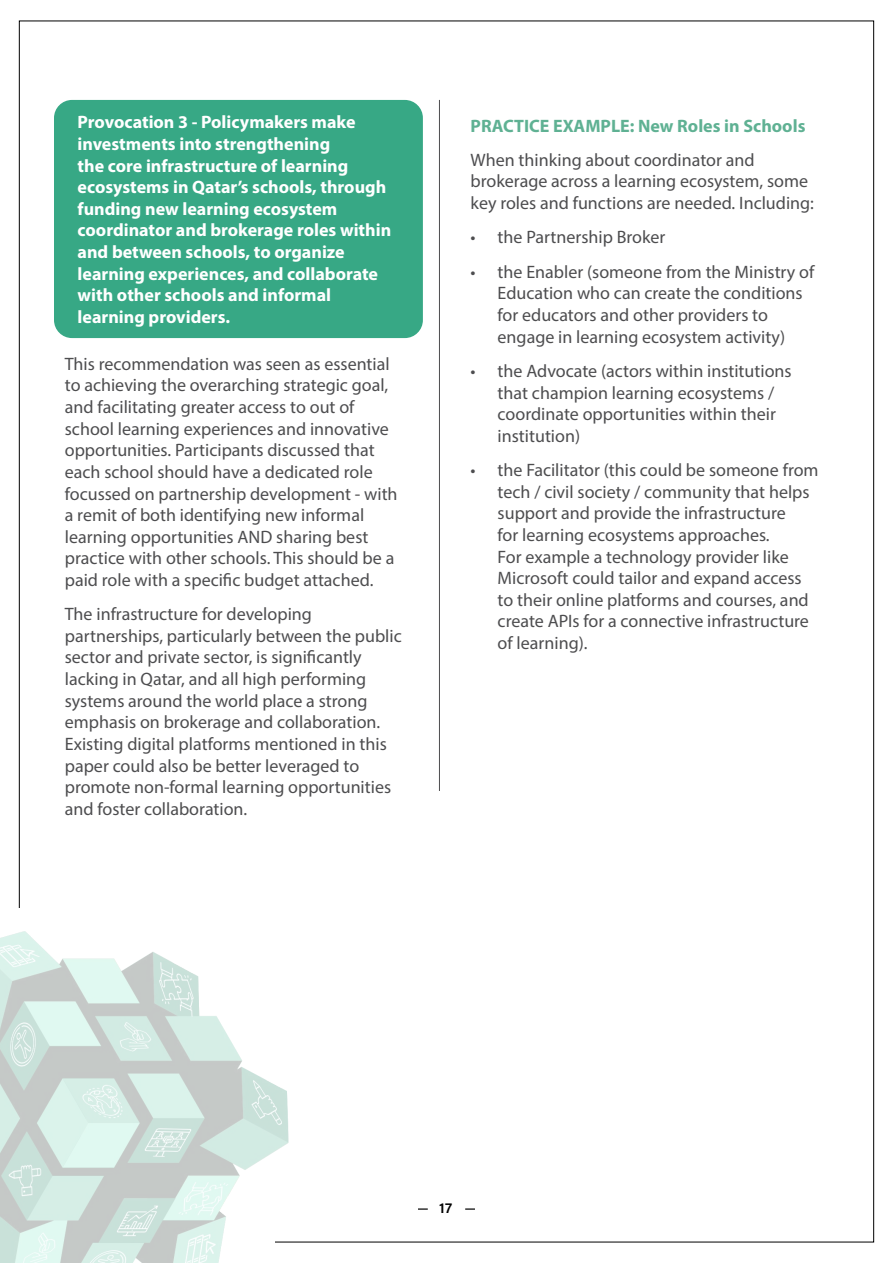
<style>
.page{position:relative;width:893px;height:1263px;background:#fff}
.page>*{position:absolute;margin:0;border:0;box-sizing:border-box;transform-origin:0 0}
.t1{font:18px/21.6px "Myriad Pro";color:#4d4d4f}
.t2{font:700 18px/21.6px "Myriad Pro";color:#fff}
.t3{font:700 18px "Myriad Pro";color:#5fb193}
.t4{font:14.55px "Acumin Variable Concept";color:#000}
</style>
<div class="page">
<svg style="left:418px;top:1208px;width:10px;height:2px"></svg>
<svg style="left:465px;top:1208px;width:10px;height:2px"></svg>
<div style="left:54px;top:100px;width:369px;height:238px;background:#37a885;border-radius:18px"></div>
<hr style="left:439px;top:100px;width:1px;height:691px;background:#4d4d4f">
<img style="left:0;top:931px;width:340px;height:332px">
<p class="t2" style="left:78px;top:111px;width:315px">Provocation 3 - Policymakers make investments into strengthening<br>the core infrastructure of learning ecosystems in Qatar’s schools, through funding new learning ecosystem coordinator and brokerage roles within and between schools, to organize learning experiences, and collaborate with other schools and informal learning providers.</p>
<p class="t1" style="left:65px;top:353px;width:334px">This recommendation was seen as essential to achieving the overarching strategic goal, and facilitating greater access to out of school learning experiences and innovative opportunities. Participants discussed that each school should have a dedicated role focussed on partnership development - with a remit of both identifying new informal learning opportunities AND sharing best practice with other schools. This should be a paid role with a specific budget attached.</p>
<p class="t1" style="left:65px;top:603px;width:338px">The infrastructure for developing partnerships, particularly between the public sector and private sector, is significantly lacking in Qatar, and all high performing systems around the world place a strong emphasis on brokerage and collaboration.<br>Existing digital platforms mentioned in this paper could also be better leveraged to promote non-formal learning opportunities and foster collaboration.</p>
<p class="t3" style="left:471px;top:114px;width:336px">PRACTICE EXAMPLE: New Roles in Schools</p>
<p class="t1" style="left:471px;top:149px;width:345px">When thinking about coordinator and brokerage across a learning ecosystem, some key roles and functions are needed. Including:</p>
<p class="t1" style="left:471px;top:226px;width:196px">• the Partnership Broker</p>
<p class="t1" style="left:498px;top:261px;width:318px;text-indent:-27px">• the Enabler (someone from the Ministry of Education who can create the conditions for educators and other providers to engage in learning ecosystem activity)</p>
<p class="t1" style="left:498px;top:360px;width:296px;text-indent:-27px">• the Advocate (actors within institutions that champion learning ecosystems / coordinate opportunities within their institution)</p>
<p class="t1" style="left:498px;top:459px;width:323px;text-indent:-27px">• the Facilitator (this could be someone from tech / civil society / community that helps support and provide the infrastructure<br>for learning ecosystems approaches.<br>For example a technology provider like Microsoft could tailor and expand access to their online platforms and courses, and create APIs for a connective infrastructure of learning).</p>
<p class="t4" style="left:439px;top:1198px;width:14px">17</p>
</div>
